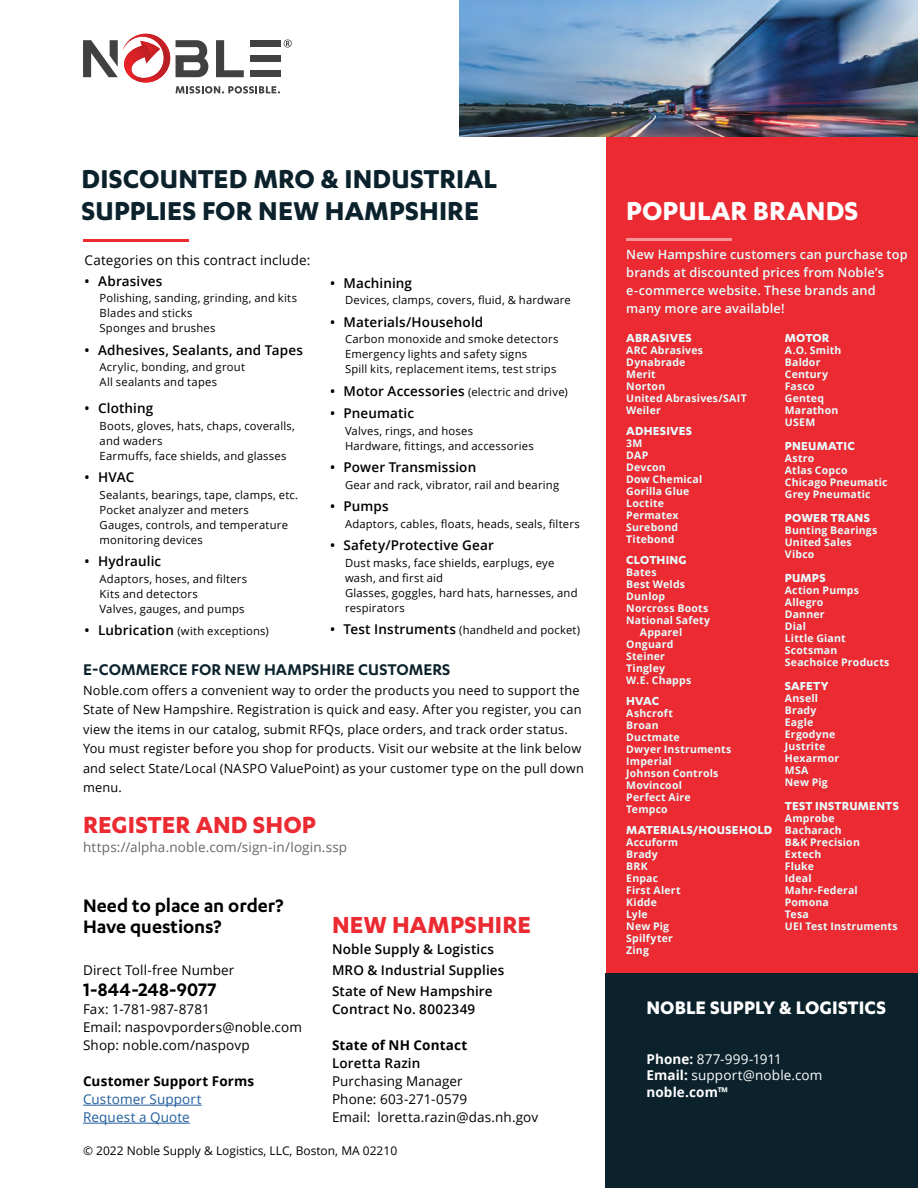
<style>
.page{position:relative;width:918px;height:1188px;background:#fff}
.page>*{position:absolute;margin:0;border:0;box-sizing:border-box;transform-origin:0 0}
.t1{font:700 30px/31.5px "Karbon";letter-spacing:.005em;color:#0b222c}
.t2{font:700 30px "Karbon";letter-spacing:.005em;color:#fff}
.t3{font:700 27px "Karbon";letter-spacing:.005em;color:#eb2a32}
.t4{font:600 21px/21px "Karbon";letter-spacing:-.005em;color:#000}
.t5{font:700 21px "Karbon";letter-spacing:.005em;color:#fff}
.t6{font:600 18px "Karbon";color:#0b222c}
.t7{font:600 13.5px "Open Sans";letter-spacing:.01em;color:#000}
.t8{font:13.5px/18px "Open Sans";letter-spacing:.01em;color:#000}
.t9{font:700 13.5px "Karbon";letter-spacing:.015em;color:#e7ffff}
.t10{font:13.5px/16.5px "Open Sans";letter-spacing:.01em;color:#fff}
.t11{font:13.5px "Open Sans";letter-spacing:.01em;color:#666767}
.t12{font:700 13.5px "Open Sans";letter-spacing:.01em;color:#000}
.t13{font:13.5px "Open Sans";letter-spacing:.01em;color:#215e9e}
.t14{font:12.75px/19.5px "Open Sans";letter-spacing:.015em;color:#000}
.t15{font:600 12.75px/18px "Open Sans";letter-spacing:.015em;color:#e7ffff}
.t16{font:12px "Open Sans";color:#000}
.t17{font:11.25px/15px "Open Sans";letter-spacing:.02em;color:#000}
.t18{font:700 10.5px/12px "Open Sans";letter-spacing:.02em;color:#e7ffff}
.s1{font-weight:600;font-size:13.5px}
.s2{font-family:"Karbon";font-weight:700;font-size:18px;color:#fff}
.s3{font-size:12px}
.s4{font-weight:700}
</style>
<div class="page">
<hr style="left:83px;top:1105px;width:119px;height:1px;background:#215e9e">
<hr style="left:83px;top:1123px;width:107px;height:1px;background:#215e9e">
<svg style="left:176px;top:40px;width:32px;height:37px"></svg>
<svg style="left:216px;top:40px;width:28px;height:37px"></svg>
<div style="left:251px;top:55px;width:30px;height:7px;background:#414142"></div>
<div style="left:251px;top:40px;width:30px;height:7px;background:#414142"></div>
<div style="left:251px;top:70px;width:30px;height:7px;background:#414142"></div>
<svg style="left:83px;top:34px;width:87px;height:49px"></svg>
<svg style="left:176px;top:86px;width:104px;height:8px"></svg>
<svg style="left:284px;top:39px;width:8px;height:9px"></svg>
<hr style="left:83px;top:239px;width:105px;height:3px;background:#eb2a32">
<div style="left:606px;top:122px;width:312px;height:873px;background:#eb2a32"></div>
<hr style="left:626px;top:239px;width:106px;height:2px;background:#fff">
<div style="left:606px;top:973px;width:312px;height:215px;background:#0b222c"></div>
<img style="left:459px;top:0;width:459px;height:136px">
<h1 class="t1" style="left:82px;top:162px;width:417px">DISCOUNTED MRO &amp; INDUSTRIAL<br>SUPPLIES FOR NEW HAMPSHIRE</h1>
<p class="t8" style="left:85px;top:250px;width:227px">Categories on this contract include:</p>
<p class="t7" style="left:85px;top:272px;width:79px">• Abrasives</p>
<p class="t17" style="left:100px;top:290px;width:199px">Polishing, sanding, grinding, and kits<br>Blades and sticks<br>Sponges and brushes</p>
<p class="t7" style="left:85px;top:341px;width:220px">• Adhesives, Sealants, and Tapes</p>
<p class="t17" style="left:100px;top:359px;width:147px">Acrylic, bonding, and grout<br>All sealants and tapes</p>
<p class="t7" style="left:85px;top:399px;width:70px">• Clothing</p>
<p class="t17" style="left:100px;top:418px;width:197px">Boots, gloves, hats, chaps, coveralls, and waders<br>Earmuffs, face shields, and glasses</p>
<p class="t7" style="left:85px;top:468px;width:51px">• HVAC</p>
<p class="t17" style="left:100px;top:487px;width:200px">Sealants, bearings, tape, clamps, etc.<br>Pocket analyzer and meters<br>Gauges, controls, and temperature monitoring devices</p>
<p class="t7" style="left:85px;top:552px;width:78px">• Hydraulic</p>
<p class="t17" style="left:100px;top:571px;width:149px">Adaptors, hoses, and filters<br>Kits and detectors<br>Valves, gauges, and pumps</p>
<p class="t17" style="left:85px;top:623px;width:186px"><span class="s1">• Lubrication</span> (with exceptions)</p>
<p class="t7" style="left:330px;top:273px;width:84px">• Machining</p>
<p class="t17" style="left:345px;top:292px;width:227px">Devices, clamps, covers, fluid, &amp; hardware</p>
<p class="t7" style="left:330px;top:312px;width:155px">• Materials/Household</p>
<p class="t17" style="left:345px;top:331px;width:215px">Carbon monoxide and smoke detectors<br>Emergency lights and safety signs<br>Spill kits, replacement items, test strips</p>
<p class="t17" style="left:330px;top:384px;width:239px"><span class="s1">• Motor Accessories</span> (electric and drive)</p>
<p class="t7" style="left:330px;top:404px;width:86px">• Pneumatic</p>
<p class="t17" style="left:345px;top:423px;width:190px">Valves, rings, and hoses<br>Hardware, fittings, and accessories</p>
<p class="t7" style="left:330px;top:458px;width:148px">• Power Transmission</p>
<p class="t17" style="left:345px;top:477px;width:216px">Gear and rack, vibrator, rail and bearing</p>
<p class="t7" style="left:330px;top:497px;width:60px">• Pumps</p>
<p class="t17" style="left:345px;top:516px;width:236px">Adaptors, cables, floats, heads, seals, filters</p>
<p class="t7" style="left:330px;top:536px;width:165px">• Safety/Protective Gear</p>
<p class="t17" style="left:345px;top:555px;width:234px">Dust masks, face shields, earplugs, eye wash, and first aid<br>Glasses, goggles, hard hats, harnesses, and respirators</p>
<p class="t17" style="left:330px;top:622px;width:252px"><span class="s1">• Test Instruments</span> (handheld and pocket)</p>
<h3 class="t6" style="left:83px;top:660px;width:369px">E-COMMERCE FOR NEW HAMPSHIRE CUSTOMERS</h3>
<p class="t14" style="left:83px;top:680px;width:502px">Noble.com offers a convenient way to order the products you need to support the State of New Hampshire. Registration is quick and easy. After you register, you can view the items in our catalog, submit RFQs, place orders, and track order status.<br>You must register before you shop for products. Visit our website at the link below and select State/Local (NASPO ValuePoint) as your customer type on the pull down menu.</p>
<h2 class="t3" style="left:83px;top:809px;width:235px">REGISTER AND SHOP</h2>
<p class="t11" style="left:83px;top:838px;width:289px">https://alpha.noble.com/sign-in/login.ssp<span class="s2">IST</span></p>
<h3 class="t4" style="left:83px;top:895px;width:202px">Need to place an order?<br>Have questions?</h3>
<h2 class="t3" style="left:332px;top:910px;width:200px">NEW HAMPSHIRE</h2>
<p class="t7" style="left:332px;top:940px;width:163px">Noble Supply &amp; Logistics</p>
<p class="t8" style="left:83px;top:961px;width:153px">Direct Toll-free Number</p>
<p class="t7" style="left:332px;top:961px;width:174px">MRO &amp; Industrial Supplies</p>
<h3 class="t4" style="left:83px;top:979px;width:135px">1-844-248-9077</h3>
<p class="t7" style="left:332px;top:982px;width:162px">State of New Hampshire</p>
<p class="t8" style="left:83px;top:1000px;width:128px">Fax: 1-781-987-8781</p>
<p class="t7" style="left:332px;top:1000px;width:145px">Contract No. 8002349</p>
<p class="t8" style="left:83px;top:1018px;width:220px">Email: naspovporders@noble.com<br>Shop: noble.com/naspovp</p>
<p class="t12" style="left:332px;top:1036px;width:137px">State of NH Contact</p>
<p class="t7" style="left:332px;top:1054px;width:90px">Loretta Razin</p>
<p class="t12" style="left:83px;top:1072px;width:173px">Customer Support Forms</p>
<p class="t8" style="left:332px;top:1072px;width:132px">Purchasing Manager</p>
<p class="t13" style="left:83px;top:1090px;width:120px">Customer Support</p>
<p class="t8" style="left:332px;top:1090px;width:137px">Phone: 603-271-0579</p>
<p class="t13" style="left:83px;top:1108px;width:108px">Request a Quote</p>
<p class="t8" style="left:332px;top:1108px;width:208px">Email: loretta.razin@das.nh.gov</p>
<p class="t16" style="left:83px;top:1142px;width:316px">© 2022 Noble Supply &amp; Logistics, LLC, Boston, MA 02210</p>
<h1 class="t2" style="left:626px;top:194px;width:234px">POPULAR BRANDS</h1>
<p class="t15" style="left:626px;top:245px;width:283px">New Hampshire customers can purchase top brands at discounted prices from Noble’s e-commerce website. These brands and many more are available!</p>
<p class="t9" style="left:626px;top:330px;width:67px">ABRASIVES</p>
<p class="t18" style="left:626px;top:344px;width:122px">ARC Abrasives<br>Dynabrade<br>Merit<br>Norton<br>United Abrasives/SAIT<br>Weiler</p>
<p class="t9" style="left:626px;top:423px;width:67px">ADHESIVES</p>
<p class="t18" style="left:626px;top:437px;width:78px">3M<br>DAP<br>Devcon<br>Dow Chemical<br>Gorilla Glue<br>Loctite<br>Permatex<br>Surebond<br>Titebond</p>
<p class="t9" style="left:626px;top:552px;width:62px">CLOTHING</p>
<p class="t18" style="left:626px;top:566px;width:32px">Bates</p>
<p class="t18" style="left:626px;top:578px;width:60px">Best Welds</p>
<p class="t18" style="left:626px;top:590px;width:40px">Dunlop</p>
<p class="t18" style="left:626px;top:602px;width:84px">Norcross Boots</p>
<p class="t18" style="left:626px;top:614px;width:86px">National Safety</p>
<p class="t18" style="left:640px;top:626px;width:44px">Apparel</p>
<p class="t18" style="left:626px;top:638px;width:49px">Onguard</p>
<p class="t18" style="left:626px;top:650px;width:40px">Steiner</p>
<p class="t18" style="left:626px;top:662px;width:40px">Tingley</p>
<p class="t18" style="left:626px;top:674px;width:67px">W.E. Chapps</p>
<p class="t9" style="left:626px;top:693px;width:34px">HVAC</p>
<p class="t18" style="left:626px;top:707px;width:106px">Ashcroft<br>Broan<br>Ductmate<br>Dwyer Instruments<br>Imperial<br>Johnson Controls<br>Movincool<br>Perfect Aire<br>Tempco</p>
<p class="t9" style="left:626px;top:822px;width:147px">MATERIALS<span class="s3">/</span>HOUSEHOLD</p>
<p class="t18" style="left:626px;top:836px;width:56px">Accuform<br>Brady<br>BRK<br>Enpac<br>First Alert<br>Kidde<br>Lyle<br>New Pig<br>Spilfyter<br>Zing</p>
<p class="t9" style="left:785px;top:331px;width:46px">MOTOR</p>
<p class="t18" style="left:785px;top:344px;width:58px">A.O. Smith<br>Baldor<br>Century<br>Fasco<br>Genteq<br>Marathon<br>USEM</p>
<p class="t9" style="left:785px;top:439px;width:71px">PNEUMATIC</p>
<p class="t18" style="left:785px;top:452px;width:104px">Astro<br>Atlas Copco<br>Chicago Pneumatic<br>Grey Pneumatic</p>
<p class="t9" style="left:785px;top:511px;width:87px">POWER TRANS</p>
<p class="t18" style="left:785px;top:524px;width:94px">Bunting Bearings<br>United Sales<br>Vibco</p>
<p class="t9" style="left:785px;top:571px;width:42px">PUMPS</p>
<p class="t18" style="left:785px;top:584px;width:106px">Action Pumps<br>Allegro<br>Danner<br>Dial<br>Little Giant<br>Scotsman<br>Seachoice Products</p>
<p class="t9" style="left:785px;top:679px;width:45px">SAFETY</p>
<p class="t18" style="left:785px;top:692px;width:56px">Ansell<br>Brady<br>Eagle<br>Ergodyne<br>Justrite<br>Hexarmor<br>MSA<br>New Pig</p>
<p class="t9" style="left:785px;top:799px;width:116px">TEST INSTRUMENTS</p>
<p class="t18" style="left:785px;top:812px;width:114px">Amprobe<br>Bacharach<br>B&amp;K Precision<br>Extech<br>Fluke<br>Ideal<br>Mahr-Federal<br>Pomona<br>Tesa<br>UEI Test Instruments</p>
<h3 class="t5" style="left:646px;top:996px;width:241px">NOBLE SUPPLY &amp; LOGISTICS</h3>
<p class="t10" style="left:646px;top:1050px;width:178px"><span class="s4">Phone:</span> 877-999-1911<br><span class="s4">Email:</span> support@noble.com <span class="s4">noble.com™</span></p>
</div>
